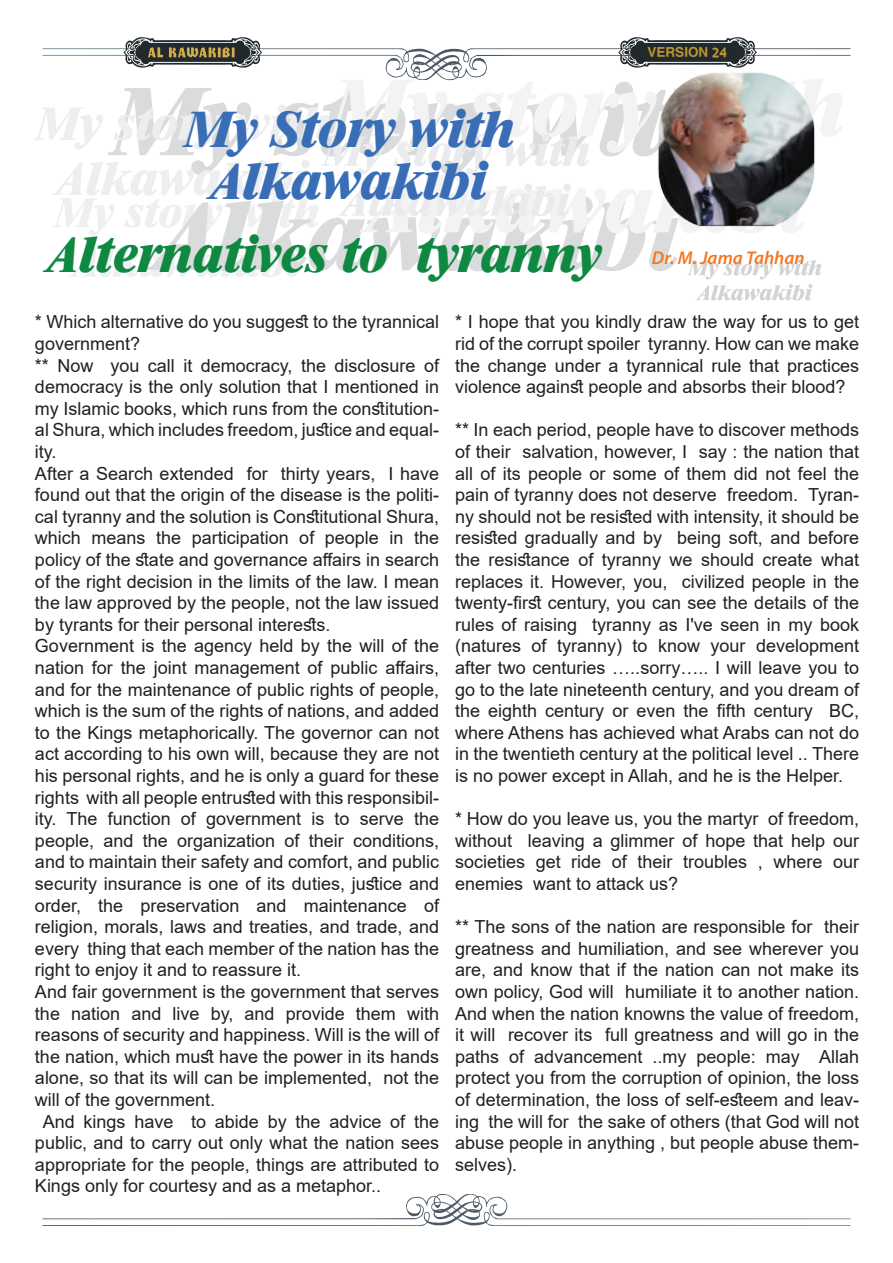
<style>
.page{position:relative;width:893px;height:1263px;background:#fff}
.page>*{position:absolute;margin:0;border:0;box-sizing:border-box;transform-origin:0 0}
.t1{font:italic 700 49.05px/51.9px "Riccione";color:#396eb7;text-align:center}
.t2{font:italic 700 48.3px "Riccione";color:#0f8842}
.t3{font:italic 600 18.45px "Myriad Pro";color:#f47721}
.t4{font:18px/21.6px "Arial";color:#231f20;text-align:justify}
.t5{font:15.6px "Hacen Beirut";color:#bb9632}
</style>
<div class="page">
<svg style="left:43px;top:1194px;width:807px;height:32px"></svg>
<svg style="left:34px;top:37px;width:816px;height:263px"></svg>
<img style="left:651px;top:67px;width:173px;height:168px">
<h1 class="t1" style="left:186px;top:104px;width:331px">My Story with<br>Alkawakibi</h1>
<h2 class="t2" style="left:51px;top:226px;width:553px">Alternatives to tyranny</h2>
<p class="t5" style="left:647px;top:42px;width:81px">VERSION 24</p>
<p class="t3" style="left:652px;top:246px;width:154px">Dr. M. Jama Tahhan</p>
<p class="t4" style="left:35px;top:311px;width:406px">* Which alternative do you suggest to the tyrannical</p>
<p class="t4" style="left:35px;top:333px;width:107px">government?</p>
<p class="t4" style="left:35px;top:354px;width:406px">** Now you call it democracy, the disclosure of</p>
<p class="t4" style="left:35px;top:376px;width:406px">democracy is the only solution that I mentioned in</p>
<p class="t4" style="left:35px;top:397px;width:406px">my Islamic books, which runs from the constitution-</p>
<p class="t4" style="left:35px;top:419px;width:406px">al Shura, which includes freedom, justice and equal-</p>
<p class="t4" style="left:35px;top:441px;width:23px">ity.</p>
<p class="t4" style="left:35px;top:462px;width:406px">After a Search extended for thirty years, I have</p>
<p class="t4" style="left:35px;top:484px;width:406px">found out that the origin of the disease is the politi-</p>
<p class="t4" style="left:35px;top:505px;width:406px">cal tyranny and the solution is Constitutional Shura,</p>
<p class="t4" style="left:35px;top:527px;width:406px">which means the participation of people in the</p>
<p class="t4" style="left:35px;top:549px;width:406px">policy of the state and governance affairs in search</p>
<p class="t4" style="left:35px;top:570px;width:406px">of the right decision in the limits of the law. I mean</p>
<p class="t4" style="left:35px;top:592px;width:406px">the law approved by the people, not the law issued</p>
<p class="t4" style="left:35px;top:613px;width:297px">by tyrants for their personal interests.</p>
<p class="t4" style="left:35px;top:635px;width:406px">Government is the agency held by the will of the</p>
<p class="t4" style="left:35px;top:657px;width:406px">nation for the joint management of public affairs,</p>
<p class="t4" style="left:35px;top:678px;width:406px">and for the maintenance of public rights of people,</p>
<p class="t4" style="left:35px;top:700px;width:406px">which is the sum of the rights of nations, and added</p>
<p class="t4" style="left:35px;top:721px;width:406px">to the Kings metaphorically. The governor can not</p>
<p class="t4" style="left:35px;top:743px;width:406px">act according to his own will, because they are not</p>
<p class="t4" style="left:35px;top:765px;width:406px">his personal rights, and he is only a guard for these</p>
<p class="t4" style="left:35px;top:786px;width:406px">rights with all people entrusted with this responsibil-</p>
<p class="t4" style="left:35px;top:808px;width:406px">ity. The function of government is to serve the</p>
<p class="t4" style="left:35px;top:829px;width:406px">people, and the organization of their conditions,</p>
<p class="t4" style="left:35px;top:851px;width:406px">and to maintain their safety and comfort, and public</p>
<p class="t4" style="left:35px;top:873px;width:406px">security insurance is one of its duties, justice and</p>
<p class="t4" style="left:35px;top:894px;width:406px">order, the preservation and maintenance of</p>
<p class="t4" style="left:35px;top:916px;width:406px">religion, morals, laws and treaties, and trade, and</p>
<p class="t4" style="left:35px;top:937px;width:406px">every thing that each member of the nation has the</p>
<p class="t4" style="left:35px;top:959px;width:268px">right to enjoy it and to reassure it.</p>
<p class="t4" style="left:35px;top:981px;width:406px">And fair government is the government that serves</p>
<p class="t4" style="left:35px;top:1002px;width:406px">the nation and live by, and provide them with</p>
<p class="t4" style="left:35px;top:1024px;width:406px">reasons of security and happiness. Will is the will of</p>
<p class="t4" style="left:35px;top:1045px;width:406px">the nation, which must have the power in its hands</p>
<p class="t4" style="left:35px;top:1067px;width:406px">alone, so that its will can be implemented, not the</p>
<p class="t4" style="left:35px;top:1089px;width:182px">will of the government.</p>
<p class="t4" style="left:43px;top:1110px;width:398px">And kings have to abide by the advice of the</p>
<p class="t4" style="left:35px;top:1132px;width:406px">public, and to carry out only what the nation sees</p>
<p class="t4" style="left:35px;top:1153px;width:406px">appropriate for the people, things are attributed to</p>
<p class="t4" style="left:35px;top:1175px;width:348px">Kings only for courtesy and as a metaphor..</p>
<p class="t4" style="left:455px;top:311px;width:406px">* I hope that you kindly draw the way for us to get rid of the corrupt spoiler tyranny. How can we make the change under a tyrannical rule that practices violence against people and absorbs their blood?</p>
<p class="t4" style="left:455px;top:419px;width:406px">** In each period, people have to discover methods of their salvation, however, I say : the nation that all of its people or some of them did not feel the pain of tyranny does not deserve freedom. Tyran&shy;ny should not be resisted with intensity, it should be resisted gradually and by being soft, and before the resistance of tyranny we should create what replaces it. However, you, civilized people in the twenty-first century, you can see the details of the rules of raising tyranny as I've seen in my book (natures of tyranny) to know your development after two centuries …..sorry….. I will leave you to go to the late nineteenth century, and you dream of the eighth century or even the fifth century BC, where Athens has achieved what Arabs can not do in the twentieth century at the political level .. There is no power except in Allah, and he is the Helper.</p>
<p class="t4" style="left:455px;top:808px;width:406px">* How do you leave us, you the martyr of freedom, without leaving a glimmer of hope that help our societies get ride of their troubles , where our enemies want to attack us?</p>
<p class="t4" style="left:455px;top:916px;width:406px">** The sons of the nation are responsible for their greatness and humiliation, and see wherever you are, and know that if the nation can not make its own policy, God will humiliate it to another nation.<br>And when the nation knowns the value of freedom, it will recover its full greatness and will go in the paths of advancement ..my people: may Allah protect you from the corruption of opinion, the loss of determination, the loss of self-esteem and leav&shy;ing the will for the sake of others (that God will not abuse people in anything , but people abuse them&shy;selves).</p>
</div>
